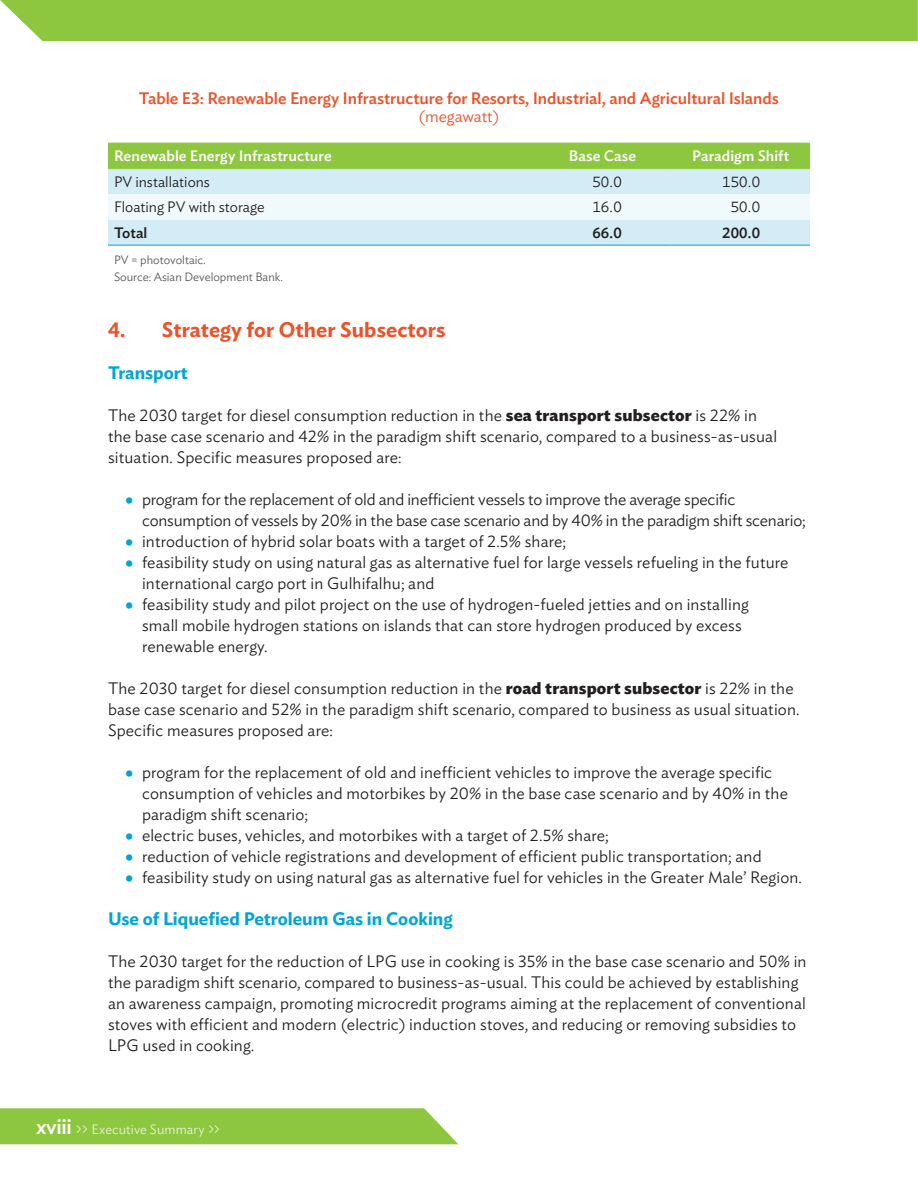
<style>
.page{position:relative;width:918px;height:1188px;background:#fff}
.page>*{position:absolute;margin:0;border:0;box-sizing:border-box;transform-origin:0 0}
.Head_1{font:600 21px "Ideal Sans";letter-spacing:.005em;color:#ea532b}
.Head_2{font:600 18px "Ideal Sans";color:#00a6d3}
.Body_Text{font:300 16.5px/21px "Ideal Sans";letter-spacing:.01em;color:#231f20}
.Body_Text-2{font:300 16.5px/21px "Ideal Sans";letter-spacing:-.01em;color:#231f20}
.Maldives-F_and_T-TIT{font:500 16.5px/18px "Ideal Sans";color:#ea532b;text-align:center}
.TABLE_BODY_10_PTS{font:300 15px "Ideal Sans";color:#231f20}
.TABLE_HEADER_1{font:500 15px "Ideal Sans";letter-spacing:.005em;color:#fff}
.TABLE_BODY_10_PTS-2{font:500 15px "Ideal Sans";color:#231f20}
.t1{font:300 13.5px "Ideal Sans";letter-spacing:.01em;color:#e6f1d4}
.Notes_and_Source{font:300 12px "Ideal Sans";color:#58595b}
.s1{font-weight:300}
.s2{font-weight:700}
.s3{font-weight:700;font-size:18px;color:#00a6d3}
.s4{font-weight:500;font-size:21px;color:#fff}
.s5{font-size:18px}
</style>
<div class="page">
<div style="left:0;top:1108px;width:458px;height:36px;background:#8dc73f"></div>
<div style="left:0;top:0;width:918px;height:41px;background:#8dc73f"></div>
<div style="left:108px;top:144px;width:702px;height:24px;background:#8dc73f"></div>
<div style="left:108px;top:169px;width:702px;height:76px;background:#d3ecf6"></div>
<div style="left:108px;top:194px;width:702px;height:26px;background:#f0f9fc"></div>
<hr style="left:108px;top:143px;width:425px;height:1px;background:#8dc73f">
<hr style="left:533px;top:143px;width:139px;height:1px;background:#8dc73f">
<hr style="left:672px;top:143px;width:138px;height:1px;background:#8dc73f">
<hr style="left:108px;top:168px;width:425px;height:1px;background:#8dc73f">
<hr style="left:533px;top:168px;width:139px;height:1px;background:#8dc73f">
<hr style="left:672px;top:168px;width:138px;height:1px;background:#8dc73f">
<hr style="left:108px;top:245px;width:425px;height:1px;background:#00a6d3">
<hr style="left:533px;top:245px;width:139px;height:1px;background:#00a6d3">
<hr style="left:672px;top:245px;width:138px;height:1px;background:#00a6d3">
<p class="Maldives-F_and_T-TIT" style="left:139px;top:88px;width:642px">Table E3: Renewable Energy Infrastructure for Resorts, Industrial, and Agricultural Islands <span class="s1">(megawatt)</span></p>
<p class="TABLE_HEADER_1" style="left:114px;top:144px;width:219px">Renewable Energy Infrastructure</p>
<p class="TABLE_HEADER_1" style="left:569px;top:144px;width:69px">Base Case</p>
<p class="TABLE_HEADER_1" style="left:692px;top:144px;width:99px">Paradigm Shift</p>
<p class="TABLE_BODY_10_PTS" style="left:114px;top:170px;width:98px">PV installations</p>
<p class="TABLE_BODY_10_PTS" style="left:592px;top:170px;width:31px">50.0</p>
<p class="TABLE_BODY_10_PTS" style="left:722px;top:170px;width:39px">150.0</p>
<p class="TABLE_BODY_10_PTS" style="left:114px;top:195px;width:152px">Floating PV with storage</p>
<p class="TABLE_BODY_10_PTS" style="left:592px;top:195px;width:31px">16.0</p>
<p class="TABLE_BODY_10_PTS" style="left:731px;top:195px;width:31px">50.0</p>
<p class="TABLE_BODY_10_PTS-2" style="left:114px;top:221px;width:35px">Total</p>
<p class="TABLE_BODY_10_PTS-2" style="left:592px;top:221px;width:31px">66.0</p>
<p class="TABLE_BODY_10_PTS-2" style="left:722px;top:221px;width:39px">200.0</p>
<p class="Notes_and_Source" style="left:114px;top:250px;width:93px">PV = photovoltaic.</p>
<p class="Notes_and_Source" style="left:114px;top:268px;width:170px">Source: Asian Development Bank.</p>
<p class="Head_1" style="left:108px;top:313px;width:339px">4. Strategy for Other Subsectors</p>
<p class="Head_2" style="left:108px;top:359px;width:81px">Transport</p>
<p class="Body_Text" style="left:108px;top:404px;width:671px">The 2030 target for diesel consumption reduction in the <span class="s2">sea transport subsector</span> is 22% in the base case scenario and 42% in the paradigm shift scenario, compared to a business-as-usual situation. Specific measures proposed are:</p>
<p class="Body_Text-2" style="left:142px;top:488px;width:665px;text-indent:-17px"><span class="s3">•</span> program for the replacement of old and inefficient vessels to improve the average specific consumption of vessels by 20% in the base case scenario and by 40% in the paradigm shift scenario;</p>
<p class="Body_Text" style="left:125px;top:530px;width:443px"><span class="s3">•</span> introduction of hybrid solar boats with a target of 2.5% share;</p>
<p class="Body_Text" style="left:142px;top:551px;width:648px;text-indent:-17px"><span class="s3">•</span> feasibility study on using natural gas as alternative fuel for large vessels refueling in the future international cargo port in Gulhifalhu; and</p>
<p class="Body_Text" style="left:142px;top:593px;width:608px;text-indent:-17px"><span class="s3">•</span> feasibility study and pilot project on the use of hydrogen-fueled jetties and on installing small mobile hydrogen stations on islands that can store hydrogen produced by excess renewable energy.</p>
<p class="Body_Text" style="left:108px;top:677px;width:693px">The 2030 target for diesel consumption reduction in the <span class="s2">road transport subsector</span> is 22% in the base case scenario and 52% in the paradigm shift scenario, compared to business as usual situation.<br>Specific measures proposed are:</p>
<p class="Body_Text" style="left:142px;top:761px;width:647px;text-indent:-17px"><span class="s3">•</span> program for the replacement of old and inefficient vehicles to improve the average specific consumption of vehicles and motorbikes by 20% in the base case scenario and by 40% in the paradigm shift scenario;</p>
<p class="Body_Text" style="left:125px;top:824px;width:485px"><span class="s3">•</span> electric buses, vehicles, and motorbikes with a target of 2.5% share;</p>
<p class="Body_Text" style="left:125px;top:845px;width:638px"><span class="s3">•</span> reduction of vehicle registrations and development of efficient public transportation; and</p>
<p class="Body_Text" style="left:125px;top:866px;width:679px"><span class="s3">•</span> feasibility study on using natural gas as alternative fuel for vehicles in the Greater Male’ Region.</p>
<p class="Head_2" style="left:108px;top:905px;width:346px">Use of Liquefied Petroleum Gas in Cooking</p>
<p class="Body_Text" style="left:108px;top:950px;width:700px">The 2030 target for the reduction of LPG use in cooking is 35% in the base case scenario and 50% in the paradigm shift scenario, compared to business-as-usual. This could be achieved by establishing an awareness campaign, promoting microcredit programs aiming at the replacement of conventional stoves with efficient and modern (electric) induction stoves, and reducing or removing subsidies to LPG used in cooking.</p>
<p class="t1" style="left:36px;top:1118px;width:186px"><span class="s4">xviii</span> <span class="s5">&gt;&gt;</span> Executive Summary <span class="s5">&gt;&gt;</span></p>
</div>
